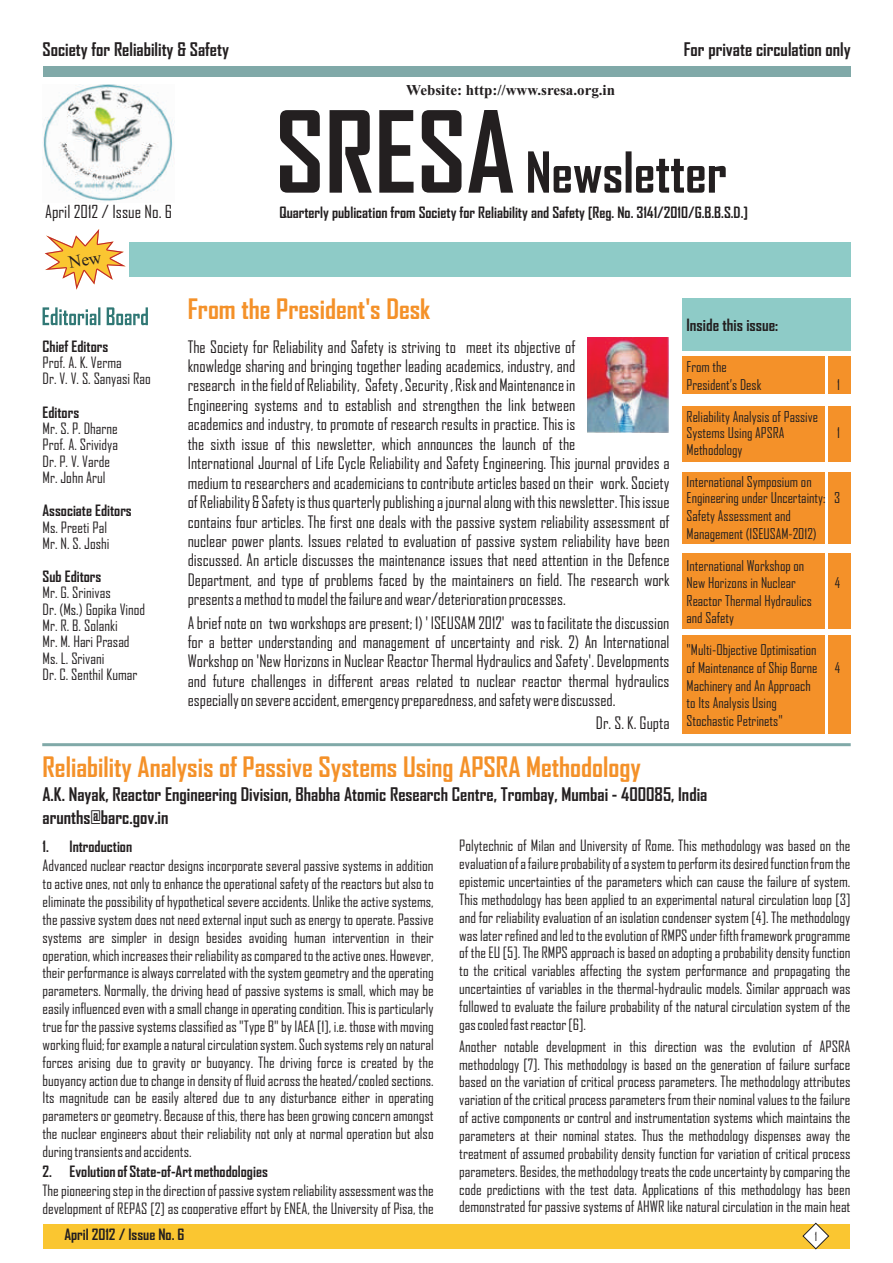
<style>
.page{position:relative;width:893px;height:1263px;background:#fff}
.page>*{position:absolute;margin:0;border:0;box-sizing:border-box;transform-origin:0 0}
.t1{font:700 27px "Agency FB";color:#f49129}
.t2{font:700 18px/22.2px "Agency FB";color:#231f20}
.t3{font:17.25px "Agency FB";color:#231f20}
.t4{font:16.5px/19.5px "Agency FB";color:#231f20}
.t5{font:700 16.2px "Agency FB";color:#231f20}
.t6{font:15px/17.9px "Agency FB";color:#231f20}
.t7{font:700 15px "Agency FB";color:#231f20}
.t8{font:700 15px "Times New Roman";color:#231f20}
.t9{font:14.25px/17.5px "Agency FB";color:#231f20}
.t10{font:12px "Agency FB";color:#231f20}
</style>
<div class="page">
<svg style="left:43px;top:307px;width:105px;height:18px"></svg>
<div style="left:43px;top:66px;width:807px;height:11px;background:#80a9a8"></div>
<img style="left:43px;top:85px;width:131px;height:116px">
<svg style="left:280px;top:110px;width:233px;height:83px"></svg>
<svg style="left:528px;top:151px;width:198px;height:42px"></svg>
<div style="left:130px;top:242px;width:721px;height:34px;background:#8ecbc7"></div>
<hr style="left:42px;top:743px;width:809px;height:3px;background:#80a9a8">
<div style="left:682px;top:298px;width:168px;height:53px;background:#8ecbc7"></div>
<div style="left:682px;top:357px;width:143px;height:37px;background:#f49129"></div>
<div style="left:682px;top:406px;width:143px;height:56px;background:#f49129"></div>
<div style="left:682px;top:472px;width:143px;height:72px;background:#f49129"></div>
<div style="left:682px;top:553px;width:143px;height:76px;background:#f49129"></div>
<div style="left:682px;top:635px;width:143px;height:99px;background:#f49129"></div>
<div style="left:828px;top:357px;width:22px;height:37px;background:#f49129"></div>
<div style="left:828px;top:406px;width:22px;height:56px;background:#f49129"></div>
<div style="left:828px;top:472px;width:22px;height:72px;background:#f49129"></div>
<div style="left:828px;top:553px;width:22px;height:76px;background:#f49129"></div>
<div style="left:828px;top:635px;width:22px;height:99px;background:#f49129"></div>
<img style="left:588px;top:337px;width:81px;height:95px">
<div style="left:43px;top:1224px;width:807px;height:24px;background:#fac631"></div>
<svg style="left:802px;top:1222px;width:28px;height:28px"></svg>
<svg style="left:45px;top:229px;width:81px;height:61px"></svg>
<p class="t2" style="left:43px;top:40px;width:188px">Society for Reliability &amp; Safety</p>
<p class="t2" style="left:684px;top:40px;width:168px">For private circulation only</p>
<p class="t8" style="left:406px;top:85px;width:210px">Website: http://www.sresa.org.in</p>
<p class="t3" style="left:45px;top:205px;width:129px">April 2012 / Issue No. 6</p>
<p class="t7" style="left:279px;top:207px;width:470px">Quarterly publication from Society for Reliability and Safety [Reg. No. 3141/2010/G.B.B.S.D.]</p>
<p class="t7" style="left:43px;top:340px;width:67px">Chief Editors</p>
<p class="t6" style="left:43px;top:356px;width:110px;line-height:16.4px">Prof. A. K. Verma<br>Dr. V. V. S. Sanyasi Rao</p>
<p class="t7" style="left:43px;top:406px;width:38px">Editors</p>
<p class="t6" style="left:43px;top:421px;width:77px;line-height:16.4px">Mr. S. P. Dharne<br>Prof. A. Srividya<br>Dr. P. V. Varde<br>Mr. John Arul</p>
<p class="t7" style="left:43px;top:505px;width:91px">Associate Editors</p>
<p class="t6" style="left:43px;top:520px;width:68px;line-height:16.4px">Ms. Preeti Pal<br>Mr. N. S. Joshi</p>
<p class="t7" style="left:43px;top:571px;width:60px">Sub Editors</p>
<p class="t6" style="left:43px;top:586px;width:104px;line-height:16.4px">Mr. G. Srinivas<br>Dr. (Ms.) Gopika Vinod<br>Mr. R. B. Solanki<br>Mr. M. Hari Prasad<br>Ms. L. Srivani<br>Dr. C. Senthil Kumar</p>
<h1 class="t1" style="left:188px;top:298px;width:244px">From the President's Desk</h1>
<p class="t4" style="left:188px;top:338px;width:483px">The Society for Reliability and Safety is striving to meet its objective of<br>knowledge sharing and bringing together leading academics, industry, and<br>research in the field of Reliability, Safety , Security , Risk and Maintenance in<br>Engineering systems and to establish and strengthen the link between<br>academics and industry, to promote of research results in practice. This is<br>the sixth issue of this newsletter, which announces the launch of the<br>International Journal of Life Cycle Reliability and Safety Engineering. This journal provides a medium to researchers and academicians to contribute articles based on their work. Society of Reliability &amp; Safety is thus quarterly publishing a journal along with this newsletter. This issue contains four articles. The first one deals with the passive system reliability assessment of nuclear power plants. Issues related to evaluation of passive system reliability have been discussed. An article discusses the maintenance issues that need attention in the Defence Department, and type of problems faced by the maintainers on field. The research work presents a method to model the failure and wear/deterioration processes.</p>
<p class="t4" style="left:188px;top:614px;width:483px;text-align:justify">A brief note on two workshops are present; 1) ' ISEUSAM 2012' was to facilitate the discussion for a better understanding and management of uncertainty and risk. 2) An International Workshop on 'New Horizons in Nuclear Reactor Thermal Hydraulics and Safety'. Developments and future challenges in different areas related to nuclear reactor thermal hydraulics especially on severe accident, emergency preparedness, and safety were discussed.</p>
<p class="t4" style="left:596px;top:715px;width:75px">Dr. S. K. Gupta</p>
<p class="t5" style="left:687px;top:319px;width:93px">Inside this issue:</p>
<p class="t9" style="left:687px;top:359px;width:76px">From the<br>President’s Desk</p>
<p class="t9" style="left:687px;top:410px;width:133px;line-height:16px">Reliability Analysis of Passive<br>Systems Using APSRA</p>
<p class="t9" style="left:837px;top:377px;width:4px">1</p>
<p class="t9" style="left:837px;top:425px;width:4px">1</p>
<p class="t9" style="left:687px;top:442px;width:57px">Methodology</p>
<p class="t9" style="left:687px;top:475px;width:155px;line-height:16px">International Symposium on<br>Engineering under Uncertainty: 3</p>
<p class="t9" style="left:687px;top:508px;width:132px">Safety Assessment and<br>Management (ISEUSAM-2012)</p>
<p class="t9" style="left:687px;top:558px;width:119px">International Workshop on<br>New Horizons in Nuclear</p>
<p class="t9" style="left:835px;top:575px;width:7px">4</p>
<p class="t9" style="left:687px;top:593px;width:127px">Reactor Thermal Hydraulics and Safety</p>
<p class="t9" style="left:687px;top:642px;width:155px">"Multi-Objective Optimisation<br>of Maintenance of Ship Borne 4<br>Machinery and An Approach<br>to Its Analysis Using<br>Stochastic Petrinets"</p>
<h1 class="t1" style="left:43px;top:756px;width:600px">Reliability Analysis of Passive Systems Using APSRA Methodology</h1>
<p class="t2" style="left:43px;top:785px;width:666px">A.K. Nayak, Reactor Engineering Division, Bhabha Atomic Research Centre, Trombay, Mumbai - 400085, India arunths@barc.gov.in</p>
<p class="t7" style="left:43px;top:840px;width:91px">1. Introduction</p>
<p class="t6" style="left:42px;top:858px;width:393px;text-align:justify">Advanced nuclear reactor designs incorporate several passive systems in addition to active ones, not only to enhance the operational safety of the reactors but also to eliminate the possibility of hypothetical severe accidents. Unlike the active systems, the passive system does not need external input such as energy to operate. Passive systems are simpler in design besides avoiding human intervention in their operation, which increases their reliability as compared to the active ones. However, their performance is always correlated with the system geometry and the operating parameters. Normally, the driving head of passive systems is small, which may be easily influenced even with a small change in operating condition. This is particularly true for the passive systems classified as "Type B" by IAEA [1], i.e. those with moving working fluid; for example a natural circulation system. Such systems rely on natural forces arising due to gravity or buoyancy. The driving force is created by the buoyancy action due to change in density of fluid across the heated/cooled sections.<br>Its magnitude can be easily altered due to any disturbance either in operating parameters or geometry. Because of this, there has been growing concern amongst the nuclear engineers about their reliability not only at normal operation but also during transients and accidents.</p>
<p class="t7" style="left:42px;top:1165px;width:227px">2. Evolution of State-of-Art methodologies</p>
<p class="t6" style="left:42px;top:1183px;width:393px">The pioneering step in the direction of passive system reliability assessment was the development of REPAS [2] as cooperative effort by ENEA, the University of Pisa, the</p>
<p class="t6" style="left:459px;top:838px;width:393px;text-align:justify">Polytechnic of Milan and University of Rome. This methodology was based on the evaluation of a failure probability of a system to perform its desired function from the epistemic uncertainties of the parameters which can cause the failure of system.<br>This methodology has been applied to an experimental natural circulation loop [3] and for reliability evaluation of an isolation condenser system [4]. The methodology was later refined and led to the evolution of RMPS under fifth framework programme of the EU [5]. The RMPS approach is based on adopting a probability density function to the critical variables affecting the system performance and propagating the uncertainties of variables in the thermal-hydraulic models. Similar approach was followed to evaluate the failure probability of the natural circulation system of the gas cooled fast reactor [6].</p>
<p class="t6" style="left:459px;top:1038px;width:393px;text-align:justify">Another notable development in this direction was the evolution of APSRA methodology [7]. This methodology is based on the generation of failure surface based on the variation of critical process parameters. The methodology attributes variation of the critical process parameters from their nominal values to the failure of active components or control and instrumentation systems which maintains the parameters at their nominal states. Thus the methodology dispenses away the treatment of assumed probability density function for variation of critical process parameters. Besides, the methodology treats the code uncertainty by comparing the code predictions with the test data. Applications of this methodology has been demonstrated for passive systems of AHWR like natural circulation in the main heat</p>
<p class="t7" style="left:64px;top:1229px;width:122px">April 2012 / Issue No. 6</p>
<p class="t10" style="left:815px;top:1231px;width:4px">1</p>
</div>
